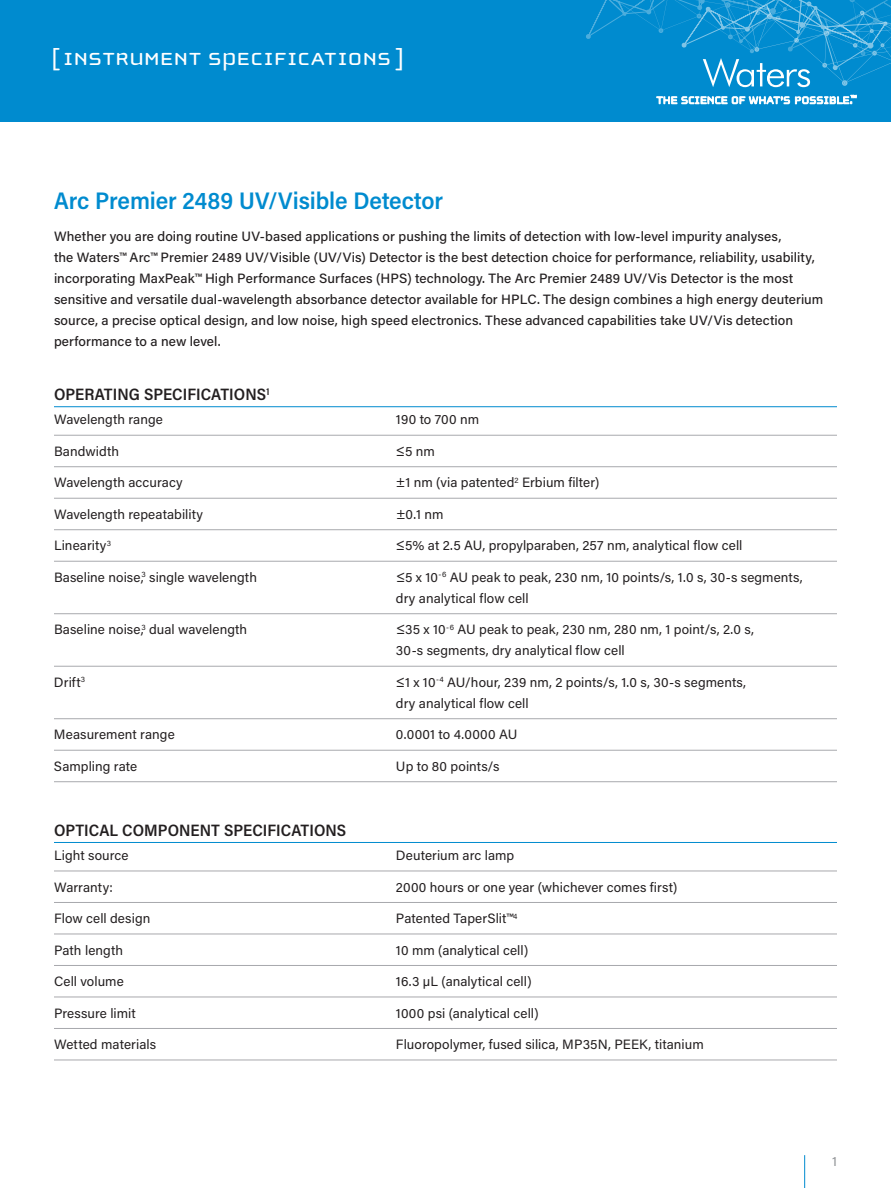
<style>
.page{position:relative;width:891px;height:1188px;background:#fff}
.page>*{position:absolute;margin:0;border:0;box-sizing:border-box;transform-origin:0 0}
.t1{font:25.5px "Cholla Unicase";letter-spacing:.015em;color:#fff;scale:1.1 1}
.t2{font:600 24px "Acumin Pro Semi Cond";letter-spacing:-.005em;color:#008bcf}
.t3{font:600 16.5px "Acumin Pro Semi Cond";letter-spacing:.005em;color:#231f20}
.t4{font:13.5px/21px "Acumin Pro";letter-spacing:.005em;color:#231f20}
.t5{font:500 13.5px/21px "Acumin Pro";letter-spacing:.005em;color:#231f20}
.t6{font:13.5px "Acumin Pro";letter-spacing:.025em;color:#231f20}
.t7{font:13.5px "Acumin Pro";color:#939598}
</style>
<div class="page">
<div style="left:0;top:0;width:891px;height:122px;background:#008bcf"></div>
<svg style="left:657px;top:95px;width:199px;height:9px"></svg>
<hr style="left:804px;top:1155px;width:1px;height:33px;background:#008bcf">
<svg style="left:586px;top:0;width:305px;height:87px"></svg>
<hr style="left:54px;top:406px;width:783px;height:1px;background:#008bcf">
<hr style="left:54px;top:435px;width:783px;height:1px;background:#a8a9ad">
<hr style="left:54px;top:466px;width:783px;height:1px;background:#a8a9ad">
<hr style="left:54px;top:498px;width:783px;height:1px;background:#a8a9ad">
<hr style="left:54px;top:529px;width:783px;height:1px;background:#a8a9ad">
<hr style="left:54px;top:561px;width:783px;height:1px;background:#a8a9ad">
<hr style="left:54px;top:613px;width:783px;height:1px;background:#a8a9ad">
<hr style="left:54px;top:666px;width:783px;height:1px;background:#a8a9ad">
<hr style="left:54px;top:718px;width:783px;height:1px;background:#a8a9ad">
<hr style="left:54px;top:750px;width:783px;height:1px;background:#a8a9ad">
<hr style="left:54px;top:781px;width:783px;height:1px;background:#a8a9ad">
<hr style="left:54px;top:842px;width:783px;height:1px;background:#008bcf">
<hr style="left:54px;top:871px;width:783px;height:1px;background:#a8a9ad">
<hr style="left:54px;top:902px;width:783px;height:1px;background:#a8a9ad">
<hr style="left:54px;top:934px;width:783px;height:1px;background:#a8a9ad">
<hr style="left:54px;top:965px;width:783px;height:1px;background:#a8a9ad">
<hr style="left:54px;top:997px;width:783px;height:1px;background:#a8a9ad">
<hr style="left:54px;top:1028px;width:783px;height:1px;background:#a8a9ad">
<hr style="left:54px;top:1060px;width:783px;height:1px;background:#a8a9ad">
<h1 class="t1" style="left:51px;top:46px;width:323px">[ INSTRUMENT SPECIFICATIONS ]</h1>
<h2 class="t2" style="left:54px;top:184px;width:391px">Arc Premier 2489 UV/Visible Detector</h2>
<p class="t5" style="left:54px;top:225px;width:771px">Whether you are doing routine UV-based applications or pushing the limits of detection with low-level impurity analyses,<br>the Waters™ Arc™ Premier 2489 UV/Visible (UV/Vis) Detector is the best detection choice for performance, reliability, usability, incorporating MaxPeak™ High Performance Surfaces (HPS) technology. The Arc Premier 2489 UV/Vis Detector is the most sensitive and versatile dual-wavelength absorbance detector available for HPLC. The design combines a high energy deuterium source, a precise optical design, and low noise, high speed electronics. These advanced capabilities take UV/Vis detection performance to a new level.</p>
<p class="t3" style="left:54px;top:383px;width:217px">OPERATING SPECIFICATIONS<sup>1</sup></p>
<p class="t4" style="left:54px;top:409px;width:110px">Wavelength range</p>
<p class="t4" style="left:396px;top:409px;width:85px">190 to 700 nm</p>
<p class="t4" style="left:54px;top:440px;width:67px">Bandwidth</p>
<p class="t4" style="left:396px;top:440px;width:41px">≤5 nm</p>
<p class="t4" style="left:54px;top:472px;width:130px">Wavelength accuracy</p>
<p class="t4" style="left:396px;top:472px;width:205px">±1 nm (via patented<sup>2</sup> Erbium filter)</p>
<p class="t4" style="left:54px;top:503px;width:151px">Wavelength repeatability</p>
<p class="t4" style="left:396px;top:503px;width:49px">±0.1 nm</p>
<p class="t4" style="left:54px;top:535px;width:59px">Linearity<sup>3</sup></p>
<p class="t4" style="left:396px;top:535px;width:348px">≤5% at 2.5 AU, propylparaben, 257 nm, analytical flow cell</p>
<p class="t4" style="left:54px;top:566px;width:204px">Baseline noise,<sup>3</sup> single wavelength</p>
<p class="t4" style="left:396px;top:566px;width:408px">≤5 x 10<sup>-6</sup> AU peak to peak, 230 nm, 10 points/s, 1.0 s, 30-s segments, dry analytical flow cell</p>
<p class="t4" style="left:54px;top:619px;width:195px">Baseline noise,<sup>3</sup> dual wavelength</p>
<p class="t4" style="left:396px;top:619px;width:360px">≤35 x 10<sup>-6</sup> AU peak to peak, 230 nm, 280 nm, 1 point/s, 2.0 s,<br>30-s segments, dry analytical flow cell</p>
<p class="t4" style="left:54px;top:671px;width:33px">Drift<sup>3</sup></p>
<p class="t4" style="left:396px;top:671px;width:352px">≤1 x 10<sup>-4</sup> AU/hour, 239 nm, 2 points/s, 1.0 s, 30-s segments, dry analytical flow cell</p>
<p class="t4" style="left:54px;top:724px;width:122px">Measurement range</p>
<p class="t6" style="left:396px;top:725px;width:123px">0.0001 to 4.0000 AU</p>
<p class="t4" style="left:54px;top:755px;width:85px">Sampling rate</p>
<p class="t4" style="left:396px;top:755px;width:105px">Up to 80 points/s</p>
<p class="t3" style="left:54px;top:819px;width:294px">OPTICAL COMPONENT SPECIFICATIONS</p>
<p class="t4" style="left:54px;top:844px;width:76px">Light source</p>
<p class="t4" style="left:396px;top:844px;width:120px">Deuterium arc lamp</p>
<p class="t4" style="left:54px;top:876px;width:60px">Warranty:</p>
<p class="t4" style="left:396px;top:876px;width:283px">2000 hours or one year (whichever comes first)</p>
<p class="t4" style="left:54px;top:907px;width:98px">Flow cell design</p>
<p class="t4" style="left:396px;top:907px;width:123px">Patented TaperSlit™<sup>4</sup></p>
<p class="t4" style="left:54px;top:939px;width:71px">Path length</p>
<p class="t4" style="left:396px;top:939px;width:134px">10 mm (analytical cell)</p>
<p class="t4" style="left:54px;top:970px;width:71px">Cell volume</p>
<p class="t4" style="left:396px;top:970px;width:137px">16.3 µL (analytical cell)</p>
<p class="t4" style="left:54px;top:1002px;width:83px">Pressure limit</p>
<p class="t4" style="left:396px;top:1002px;width:144px">1000 psi (analytical cell)</p>
<p class="t4" style="left:54px;top:1033px;width:104px">Wetted materials</p>
<p class="t4" style="left:396px;top:1033px;width:309px">Fluoropolymer, fused silica, MP35N, PEEK, titanium</p>
<p class="t7" style="left:832px;top:1151px;width:6px">1</p>
</div>
